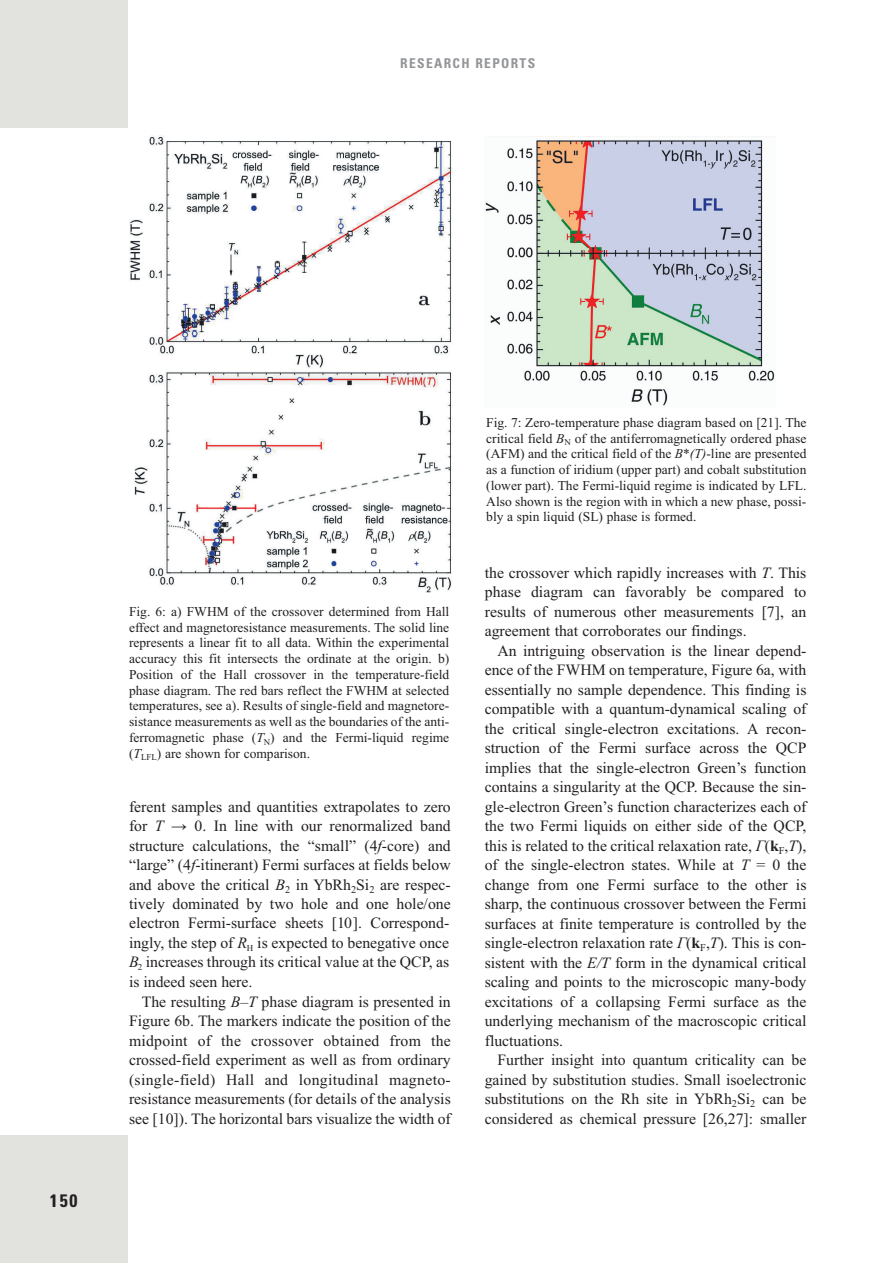
<style>
.page{position:relative;width:893px;height:1263px;background:#fff}
.page>*{position:absolute;margin:0;border:0;box-sizing:border-box;transform-origin:0 0}
.t1{font:700 condensed 18px "Univers";color:#231f20}
.t2{font:15.75px/19.5px "Times New Roman";color:#231f20;text-align:justify}
.t3{font:15.75px "Times New Roman";letter-spacing:.02em;color:#231f20}
.t4{font:13.5px/15.8px "Times New Roman";color:#231f20;text-align:justify}
.t5{font:700 condensed 13.5px "Univers";letter-spacing:.1em;color:#939598}
.s1{font-style:italic}
.s2{font-weight:700}
</style>
<div class="page">
<div style="left:0;top:0;width:128px;height:128px;background:#e2e2de"></div>
<div style="left:0;top:1135px;width:128px;height:128px;background:#e2e2de"></div>
<img style="left:129px;top:135px;width:323px;height:457px">
<img style="left:485px;top:140px;width:290px;height:266px">
<p class="t5" style="left:400px;top:58px;width:136px">RESEARCH REPORTS</p>
<p class="t1" style="left:50px;top:1193px;width:29px">150</p>
<p class="t4" style="left:129px;top:605px;width:322px">Fig. 6: a) FWHM of the crossover determined from Hall effect and magnetoresistance measurements. The solid line represents a linear fit to all data. Within the experimental accuracy this fit intersects the ordinate at the origin. b)<br>Position of the Hall crossover in the temperature-field phase diagram. The red bars reflect the FWHM at selected temperatures, see a). Results of single-field and magnetore&shy;sistance measurements as well as the boundaries of the anti&shy;ferromagnetic phase (<span class="s1">T</span><sub>N</sub>) and the Fermi-liquid regime (<span class="s1">T</span><sub>LFL</sub>) are shown for comparison.</p>
<p class="t2" style="left:129px;top:798px;width:323px">ferent samples and quantities extrapolates to zero</p>
<p class="t2" style="left:129px;top:818px;width:323px">for <span class="s1">T</span> → 0. In line with our renormalized band</p>
<p class="t2" style="left:129px;top:837px;width:323px">structure calculations, the “small” (4<span class="s1">f</span>-core) and</p>
<p class="t2" style="left:129px;top:857px;width:323px">“large” (4<span class="s1">f</span>-itinerant) Fermi surfaces at fields below</p>
<p class="t2" style="left:129px;top:876px;width:323px">and above the critical <span class="s1">B</span><sub>2</sub> in YbRh<sub>2</sub>Si<sub>2</sub> are respec-</p>
<p class="t2" style="left:129px;top:896px;width:323px">tively dominated by two hole and one hole/one</p>
<p class="t2" style="left:174px;top:915px;width:9px">n</p>
<p class="t3" style="left:217px;top:918px;width:94px">Fermi-surface</p>
<p class="t2" style="left:344px;top:915px;width:42px">sheets</p>
<p class="t2" style="left:129px;top:915px;width:322px">electron Fermi-surface sheets [10]. Corres pond - ingly, the step of <span class="s1">R</span><sub>H</sub> is expected to benegative once <span class="s1">B</span><sub>2</sub> increases through its critical value at the QCP, as is indeed seen here.</p>
<p class="t2" style="left:129px;top:915px;width:323px;text-align:left;text-indent:290px">[10].<br>Correspondingly, the ste of <span class="s1">R</span><sub>H</sub> is xpec ed to b negative once <span class="s1">B</span><sub>2</sub> increases through its critical value at the QCP, as is indeed seen here.</p>
<p class="t2" style="left:129px;top:993px;width:323px;text-indent:13px">The resulting <span class="s1">B–T</span> phase diagram is presented in Figure 6b. The markers indicate the position of the midpoint of the crossover obtained from the crossed-field experiment as well as from ordinary (single-field) Hall and longitudinal magneto - resistance measurements (for details of the analysis see [10]). The horizontal bars visualize the width of</p>
<p class="t4" style="left:486px;top:416px;width:322px">Fig. 7: Zero-temperature phase diagram based on [21]. The critical field <span class="s1">B</span><sub>N</sub> of the antiferromagnetically ordered phase (AFM) and the critical field of the <span class="s1">B*(T)</span>-line are presented as a function of iridium (upper part) and cobalt substitution (lower part). The Fermi-liquid regime is indicated by LFL.<br>Also shown is the region with in which a new phase, possi&shy;bly a spin liquid (SL) phase is formed.</p>
<p class="t2" style="left:485px;top:564px;width:323px">the crossover which rapidly increases with <span class="s1">T</span>. This phase diagram can favorably be compared to results of numerous other measurements [7], an agreement that corroborates our findings.</p>
<p class="t2" style="left:485px;top:642px;width:323px;text-indent:13px">An intriguing observation is the linear depend&shy;ence of the FWHM on temperature, Figure 6a, with essentially no sample dependence. This finding is compatible with a quantum-dynamical scaling of the critical single-electron excitations. A recon&shy;struction of the Fermi surface across the QCP implies that the single-electron Green’s function contains a singularity at the QCP. Because the sin&shy;gle-electron Green’s function characterizes each of the two Fermi liquids on either side of the QCP, this is related to the critical relaxation rate, <span class="s1">Γ</span>(<span class="s2">k</span><sub>F</sub>,<span class="s1">T</span>), of the single-electron states. While at <span class="s1">T</span> = 0 the change from one Fermi surface to the other is sharp, the continuous crossover between the Fermi surfaces at finite temperature is controlled by the single-electron relaxation rate <span class="s1">Γ</span>(<span class="s2">k</span><sub>F</sub>,<span class="s1">T</span>). This is con&shy;sistent with the <span class="s1">E/T</span> form in the dynamical critical scaling and points to the microscopic many-body excitations of a collapsing Fermi surface as the underlying mechanism of the macroscopic critical fluctuations.</p>
<p class="t2" style="left:485px;top:1052px;width:323px;text-indent:13px">Further insight into quantum criticality can be gained by substitution studies. Small isoelectronic substitutions on the Rh site in YbRh<sub>2</sub>Si<sub>2</sub> can be considered as chemical pressure [26,27]: smaller</p>
</div>
